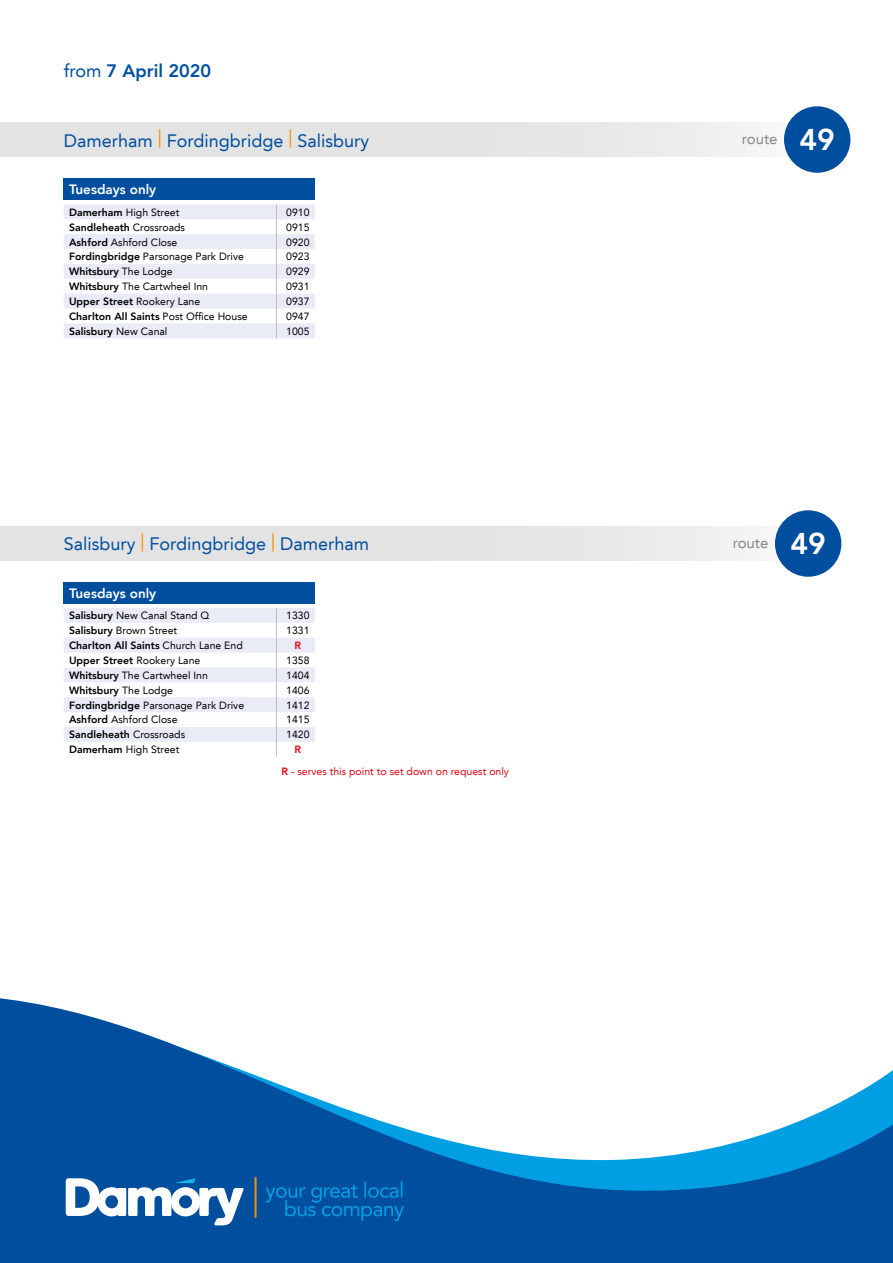
<style>
.page{position:relative;width:893px;height:1263px;background:#fff}
.page>*{position:absolute;margin:0;border:0;box-sizing:border-box;transform-origin:0 0}
.t1{font:18px "Avenir LT";color:#004f9f}
.t2{font:800 18px "Avenir LT";color:#004f9f}
.t3{font:15px "Avenir LT";color:#878787}
.t4{font:800 13.5px "Avenir LT";color:#fff}
.t5{font:10.5px "Avenir LT";color:#000}
.t6{font:800 10.5px "Avenir LT";color:#000}
.t7{font:10.5px/22.2px "Avenir LT";color:#e30613}
.t8{font:800 10.5px "Avenir LT";color:#e30613}
.s1{font-weight:400}
.s2{font-weight:800}
.s3{font-weight:800;font-size:30px;color:#fff}
</style>
<div class="page">
<svg style="left:0;top:998px;width:893px;height:265px;fill:#00509f"></svg>
<svg style="left:266px;top:1181px;width:138px;height:40px;background:#005dab"></svg>
<svg style="left:66px;top:1178px;width:178px;height:47px"></svg>
<hr style="left:255px;top:1178px;width:2px;height:39px;background:#f39200">
<div style="left:0;top:123px;width:821px;height:34px;background:#e3e3e3"></div>
<div style="left:64px;top:179px;width:251px;height:21px;background:#004f9f"></div>
<svg style="left:64px;top:204px;width:251px;height:134px"></svg>
<div style="left:0;top:526px;width:821px;height:34px;background:#e3e3e3"></div>
<div style="left:64px;top:582px;width:251px;height:21px;background:#004f9f"></div>
<svg style="left:64px;top:608px;width:251px;height:149px"></svg>
<div style="left:784px;top:106px;width:66px;height:67px;background:#004f9f;border-radius:50%"></div>
<div style="left:775px;top:510px;width:66px;height:67px;background:#004f9f;border-radius:50%"></div>
<h1 class="t2" style="left:64px;top:60px;width:149px"><span class="s1">from</span> 7 April 2020</h1>
<h1 class="t1" style="left:64px;top:130px;width:307px">Damerham <sup>|</sup> Fordingbridge <sup>|</sup> Salisbury</h1>
<p class="t4" style="left:69px;top:182px;width:89px">Tuesdays only</p>
<p class="t5" style="left:69px;top:206px;width:112px"><span class="s2">Damerham</span> High Street</p>
<p class="t5" style="left:286px;top:206px;width:25px">0910</p>
<p class="t6" style="left:69px;top:221px;width:117px">Sandleheath <span class="s1">Crossroads</span></p>
<p class="t5" style="left:286px;top:221px;width:25px">0915</p>
<p class="t5" style="left:69px;top:236px;width:110px"><span class="s2">Ashford</span> Ashford Close</p>
<p class="t5" style="left:286px;top:236px;width:25px">0920</p>
<p class="t5" style="left:69px;top:251px;width:176px"><span class="s2">Fordingbridge</span> Parsonage Park Drive</p>
<p class="t5" style="left:286px;top:251px;width:25px">0923</p>
<p class="t6" style="left:69px;top:265px;width:105px">Whitsbury <span class="s1">The Lodge</span></p>
<p class="t5" style="left:286px;top:266px;width:25px">0929</p>
<p class="t5" style="left:69px;top:280px;width:141px"><span class="s2">Whitsbury</span> The Cartwheel Inn</p>
<p class="t5" style="left:286px;top:280px;width:25px">0931</p>
<p class="t6" style="left:69px;top:295px;width:133px">Upper Street <span class="s1">Rookery Lane</span></p>
<p class="t5" style="left:286px;top:295px;width:25px">0937</p>
<p class="t6" style="left:69px;top:310px;width:180px">Charlton All Saints <span class="s1">Post Office House</span></p>
<p class="t5" style="left:286px;top:310px;width:25px">0947</p>
<p class="t6" style="left:69px;top:325px;width:100px">Salisbury <span class="s1">New Canal</span></p>
<p class="t5" style="left:286px;top:325px;width:25px">1005</p>
<h1 class="t1" style="left:64px;top:533px;width:307px">Salisbury <sup>|</sup> Fordingbridge <sup>|</sup> Damerham</h1>
<p class="t4" style="left:69px;top:585px;width:89px">Tuesdays only</p>
<p class="t5" style="left:69px;top:610px;width:142px"><span class="s2">Salisbury</span> New Canal Stand Q</p>
<p class="t5" style="left:286px;top:610px;width:25px">1330</p>
<p class="t5" style="left:69px;top:624px;width:110px"><span class="s2">Salisbury</span> Brown Street</p>
<p class="t5" style="left:286px;top:624px;width:25px">1331</p>
<p class="t6" style="left:69px;top:639px;width:175px">Charlton All Saints <span class="s1">Church Lane End</span></p>
<p class="t8" style="left:295px;top:639px;width:8px">R</p>
<p class="t6" style="left:69px;top:654px;width:133px">Upper Street <span class="s1">Rookery Lane</span></p>
<p class="t5" style="left:286px;top:654px;width:25px">1358</p>
<p class="t5" style="left:69px;top:669px;width:140px"><span class="s2">Whitsbury</span> The Cartwheel Inn</p>
<p class="t5" style="left:286px;top:669px;width:25px">1404</p>
<p class="t6" style="left:69px;top:684px;width:105px">Whitsbury <span class="s1">The Lodge</span></p>
<p class="t5" style="left:286px;top:684px;width:25px">1406</p>
<p class="t5" style="left:69px;top:699px;width:177px"><span class="s2">Fordingbridge</span> Parsonage Park Drive</p>
<p class="t5" style="left:286px;top:699px;width:25px">1412</p>
<p class="t5" style="left:69px;top:714px;width:110px"><span class="s2">Ashford</span> Ashford Close</p>
<p class="t5" style="left:286px;top:714px;width:25px">1415</p>
<p class="t6" style="left:69px;top:728px;width:118px">Sandleheath <span class="s1">Crossroads</span></p>
<p class="t5" style="left:286px;top:729px;width:25px">1420</p>
<p class="t5" style="left:69px;top:743px;width:112px"><span class="s2">Damerham</span> High Street</p>
<p class="t7" style="left:281px;top:738px;width:229px;text-indent:13px"><span class="s2">R<br>R</span> - serves this point to set down on request only</p>
<h2 class="t3" style="left:742px;top:131px;width:95px">route <span class="s3">49</span></h2>
<h2 class="t3" style="left:733px;top:534px;width:95px">route <span class="s3">49</span></h2>
</div>
